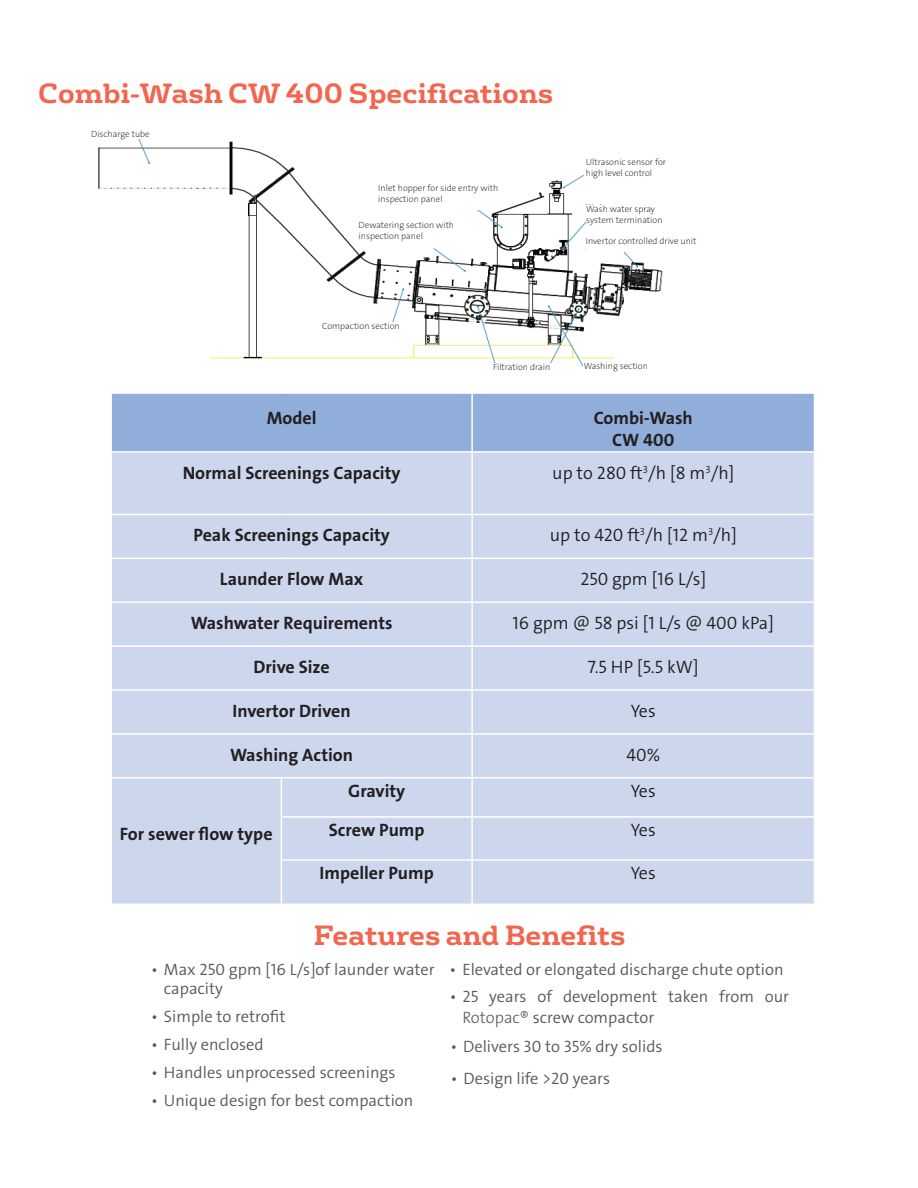
<style>
.page{position:relative;width:918px;height:1188px;background:#fff}
.page>*{position:absolute;margin:0;border:0;box-sizing:border-box;transform-origin:0 0}
.t1{font:700 27px "FS Rufus";color:#f2664f}
.t2{font:18px/21.6px "The Sans Veolia W7 Bld";color:#231f20;text-align:center}
.t3{font:18px "The Sans Veolia W4 Se Lig";color:#231f20}
.t4{font:16.5px/19.5px "The Sans Veolia W4 Se Lig";color:#57585a}
.t5{font:9px/10.8px "The Sans Veolia W2 Ex Lig";color:#231f20}
.s1{font-family:"The Sans Veolia W3 Lig"}
</style>
<div class="page">
<div style="left:112px;top:394px;width:702px;height:57px;background:#91add9"></div>
<div style="left:112px;top:453px;width:702px;height:451px;background:#ccd7ed"></div>
<hr style="left:471px;top:394px;width:2px;height:57px;background:#fff">
<hr style="left:471px;top:453px;width:2px;height:61px;background:#fff">
<hr style="left:110px;top:514px;width:171px;height:1px;background:#fff">
<hr style="left:281px;top:514px;width:191px;height:1px;background:#fff">
<hr style="left:472px;top:514px;width:343px;height:1px;background:#fff">
<hr style="left:471px;top:515px;width:2px;height:43px;background:#fff">
<hr style="left:110px;top:558px;width:171px;height:1px;background:#fff">
<hr style="left:281px;top:558px;width:191px;height:1px;background:#fff">
<hr style="left:472px;top:558px;width:343px;height:1px;background:#fff">
<hr style="left:471px;top:559px;width:2px;height:42px;background:#fff">
<hr style="left:110px;top:601px;width:171px;height:2px;background:#fff">
<hr style="left:281px;top:601px;width:191px;height:2px;background:#fff">
<hr style="left:472px;top:601px;width:343px;height:2px;background:#fff">
<hr style="left:471px;top:603px;width:2px;height:42px;background:#fff">
<hr style="left:110px;top:645px;width:171px;height:2px;background:#fff">
<hr style="left:281px;top:645px;width:191px;height:2px;background:#fff">
<hr style="left:472px;top:645px;width:343px;height:2px;background:#fff">
<hr style="left:471px;top:647px;width:2px;height:42px;background:#fff">
<hr style="left:110px;top:689px;width:171px;height:2px;background:#fff">
<hr style="left:281px;top:689px;width:191px;height:2px;background:#fff">
<hr style="left:472px;top:689px;width:343px;height:2px;background:#fff">
<hr style="left:471px;top:691px;width:2px;height:42px;background:#fff">
<hr style="left:110px;top:733px;width:171px;height:2px;background:#fff">
<hr style="left:281px;top:733px;width:191px;height:2px;background:#fff">
<hr style="left:472px;top:733px;width:343px;height:2px;background:#fff">
<hr style="left:471px;top:735px;width:2px;height:42px;background:#fff">
<hr style="left:110px;top:777px;width:171px;height:1px;background:#fff">
<hr style="left:281px;top:777px;width:191px;height:1px;background:#fff">
<hr style="left:281px;top:778px;width:1px;height:38px;background:#fff">
<hr style="left:472px;top:777px;width:343px;height:1px;background:#fff">
<hr style="left:471px;top:778px;width:2px;height:38px;background:#fff">
<hr style="left:281px;top:816px;width:191px;height:2px;background:#fff">
<hr style="left:281px;top:818px;width:1px;height:41px;background:#fff">
<hr style="left:472px;top:816px;width:343px;height:2px;background:#fff">
<hr style="left:471px;top:818px;width:2px;height:41px;background:#fff">
<hr style="left:281px;top:859px;width:191px;height:2px;background:#fff">
<hr style="left:281px;top:861px;width:1px;height:43px;background:#fff">
<hr style="left:472px;top:859px;width:343px;height:2px;background:#fff">
<hr style="left:471px;top:861px;width:2px;height:43px;background:#fff">
<img style="left:98px;top:139px;width:565px;height:228px">
<div style="left:586px;top:158px;width:112px;height:20px;background:#fff"></div>
<div style="left:586px;top:205px;width:105px;height:26px;background:#fff"></div>
<div style="left:586px;top:238px;width:129px;height:14px;background:#fff"></div>
<div style="left:584px;top:362px;width:83px;height:11px;background:#fff"></div>
<div style="left:493px;top:363px;width:73px;height:17px;background:#fff"></div>
<div style="left:378px;top:185px;width:124px;height:25px;background:#fff"></div>
<div style="left:359px;top:222px;width:118px;height:25px;background:#fff"></div>
<div style="left:322px;top:322px;width:84px;height:14px;background:#fff"></div>
<p class="t1" style="left:38px;top:70px;width:517px">Combi-Wash CW 400 Specifications</p>
<p class="t5" style="left:91px;top:129px;width:60px">Discharge tube</p>
<p class="t5" style="left:378px;top:183px;width:122px">Inlet hopper for side entry with inspection panel</p>
<p class="t5" style="left:359px;top:220px;width:97px">Dewatering section with inspection panel</p>
<p class="t5" style="left:322px;top:320px;width:79px">Compaction section</p>
<p class="t5" style="left:586px;top:157px;width:82px">Ultrasonic sensor for high level control</p>
<p class="t5" style="left:586px;top:203px;width:78px">Wash water spray system termination</p>
<p class="t5" style="left:586px;top:236px;width:112px">Invertor controlled drive unit</p>
<p class="t5" style="left:493px;top:361px;width:59px">Filtration drain</p>
<p class="t5" style="left:584px;top:361px;width:66px">Washing section</p>
<p class="t2" style="left:267px;top:408px;width:51px">Model</p>
<p class="t2" style="left:594px;top:408px;width:101px">Combi-Wash<br>CW 400</p>
<p class="t2" style="left:183px;top:462px;width:219px">Normal Screenings Capacity</p>
<p class="t3" style="left:552px;top:461px;width:184px">up to 280 ft<sup>3</sup>/h [8 m<sup>3</sup>/h]</p>
<p class="t2" style="left:193px;top:524px;width:198px">Peak Screenings Capacity</p>
<p class="t3" style="left:550px;top:524px;width:189px">up to 420 ft<sup>3</sup>/h [12 m<sup>3</sup>/h]</p>
<p class="t2" style="left:220px;top:568px;width:145px">Launder Flow Max</p>
<p class="t3" style="left:580px;top:567px;width:127px">250 gpm [16 L/s]</p>
<p class="t2" style="left:191px;top:612px;width:203px">Washwater Requirements</p>
<p class="t3" style="left:513px;top:611px;width:263px">16 gpm @ 58 psi [1 L/s @ 400 kPa]</p>
<p class="t2" style="left:254px;top:656px;width:78px">Drive Size</p>
<p class="t3" style="left:588px;top:655px;width:112px">7.5 HP [5.5 kW]</p>
<p class="t2" style="left:233px;top:700px;width:120px">Invertor Driven</p>
<p class="t3" style="left:631px;top:699px;width:26px">Yes</p>
<p class="t2" style="left:230px;top:744px;width:125px">Washing Action</p>
<p class="t3" style="left:627px;top:743px;width:35px">40%</p>
<p class="t2" style="left:120px;top:823px;width:154px">For sewer flow type</p>
<p class="t2" style="left:348px;top:780px;width:59px">Gravity</p>
<p class="t3" style="left:631px;top:779px;width:26px">Yes</p>
<p class="t2" style="left:329px;top:819px;width:97px">Screw Pump</p>
<p class="t3" style="left:631px;top:818px;width:26px">Yes</p>
<p class="t2" style="left:320px;top:863px;width:116px">Impeller Pump</p>
<p class="t3" style="left:631px;top:862px;width:26px">Yes</p>
<p class="t1" style="left:314px;top:912px;width:313px">Features and Benefits</p>
<p class="t4" style="left:164px;top:959px;width:272px;text-indent:-13px">• Max 250 gpm [16 L/s]of launder water capacity</p>
<p class="t4" style="left:151px;top:1007px;width:136px">• Simple to retrofit</p>
<p class="t4" style="left:151px;top:1035px;width:114px">• Fully enclosed</p>
<p class="t4" style="left:151px;top:1063px;width:246px">• Handles unprocessed screenings</p>
<p class="t4" style="left:151px;top:1091px;width:264px">• Unique design for best compaction</p>
<p class="t4" style="left:450px;top:959px;width:336px">• Elevated or elongated discharge chute option</p>
<p class="t4" style="left:462px;top:986px;width:328px;line-height:21px;text-indent:-13px">• 25 years of development taken from our<br><span class="s1">Rotopac®</span> screw compactor</p>
<p class="t4" style="left:450px;top:1037px;width:214px">• Delivers 30 to 35% dry solids</p>
<p class="t4" style="left:451px;top:1069px;width:161px">• Design life &gt;20 years</p>
</div>
